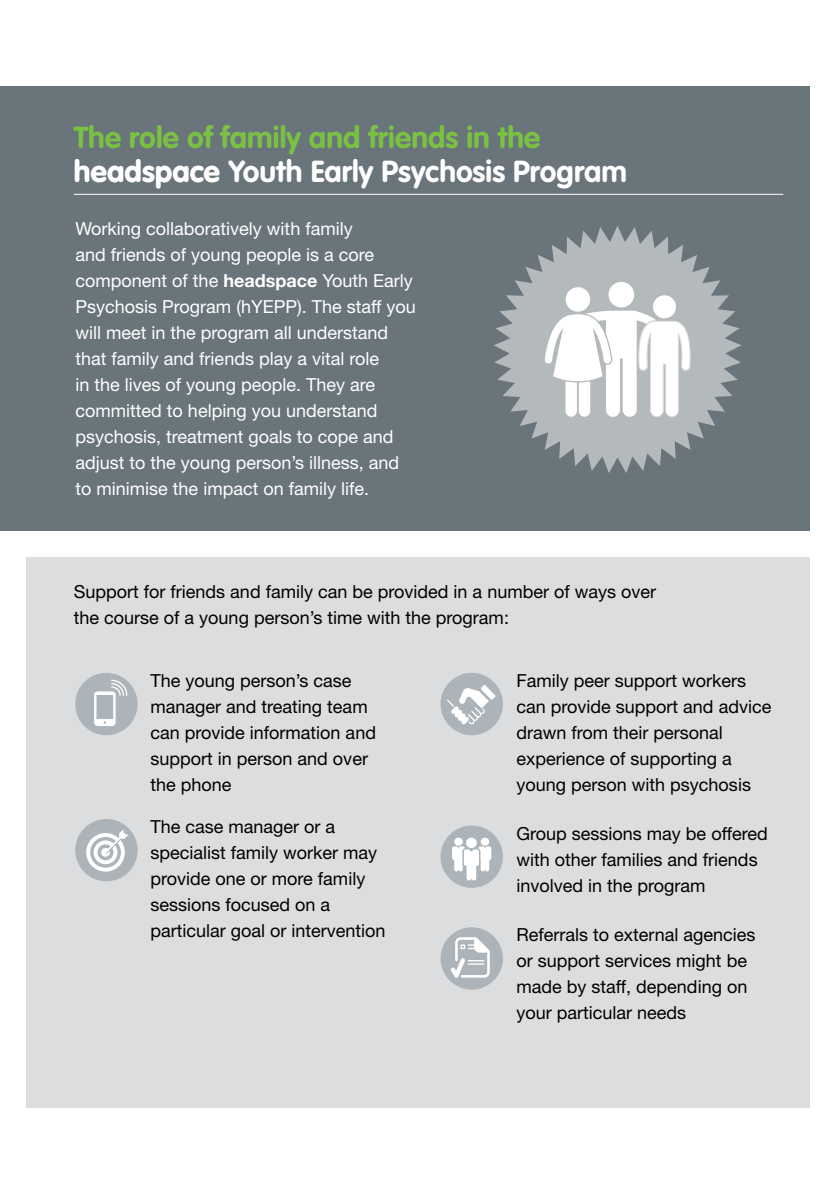
<style>
.page{position:relative;width:840px;height:1191px;background:#fff}
.page>*{position:absolute;margin:0;border:0;box-sizing:border-box;transform-origin:0 0}
.t1{font:700 30px/34px "VAG Rounded";letter-spacing:.005em;color:#7ac143}
.t2{font:18px/26px "Helvetica Neue";color:#000}
.t3{font:18px/26px "Helvetica Neue";color:#fff}
.s1{font-weight:900;color:#fff}
.s2{color:#fff}
.s3{font-family:"Helvetica Neue CE";font-weight:700}
</style>
<div class="page">
<div style="left:0;top:86px;width:808px;height:445px;background:#6a747b"></div>
<svg style="left:494px;top:226px;width:247px;height:247px;fill:#b4b9bc"></svg>
<div style="left:26px;top:557px;width:782px;height:550px;background:#dcddde"></div>
<hr style="left:74px;top:194px;width:708px;height:1px;background:#fff">
<div style="left:608px;top:282px;width:25px;height:25px;background:#fff;border-radius:50%"></div>
<svg style="left:544px;top:286px;width:146px;height:131px;background:#e1e3e4"></svg>
<div style="left:75px;top:673px;width:62px;height:62px;background:#acb4ba;border-radius:50%"></div>
<svg style="left:94px;top:680px;width:33px;height:46px"></svg>
<div style="left:75px;top:819px;width:62px;height:62px;background:#acb4ba;border-radius:50%"></div>
<svg style="left:86px;top:830px;width:42px;height:41px"></svg>
<div style="left:440px;top:673px;width:62px;height:62px;background:#acb4ba;border-radius:50%"></div>
<svg style="left:446px;top:685px;width:49px;height:39px"></svg>
<div style="left:440px;top:825px;width:62px;height:63px;background:#acb4ba;border-radius:50%"></div>
<div style="left:480px;top:837px;width:9px;height:8px;background:#fff;border-radius:50%"></div>
<div style="left:454px;top:837px;width:8px;height:8px;background:#fff;border-radius:50%"></div>
<div style="left:465px;top:837px;width:11px;height:11px;background:#fff;border-radius:50%"></div>
<svg style="left:452px;top:846px;width:39px;height:34px"></svg>
<div style="left:440px;top:927px;width:62px;height:62px;background:#acb4ba;border-radius:50%"></div>
<svg style="left:451px;top:937px;width:38px;height:40px"></svg>
<h1 class="t1" style="left:74px;top:122px;width:554px">The role of family and friends in the <span class="s1">headspace</span> <span class="s2">Youth Early Psychosis Program</span></h1>
<p class="t3" style="left:75px;top:215px;width:342px">Working collaboratively with family<br>and friends of young people is a core component of the <span class="s3">headspace</span> Youth Early Psychosis Program (hYEPP). The staff you will meet in the program all understand that family and friends play a vital role<br>in the lives of young people. They are committed to helping you understand psychosis, treatment goals to cope and adjust to the young person’s illness, and to minimise the impact on family life.</p>
<p class="t2" style="left:74px;top:578px;width:583px">Support for friends and family can be provided in a number of ways over the course of a young person’s time with the program:</p>
<p class="t2" style="left:150px;top:667px;width:227px">The young person’s case manager and treating team can provide information and support in person and over the phone</p>
<p class="t2" style="left:150px;top:813px;width:237px">The case manager or a specialist family worker may provide one or more family sessions focused on a particular goal or intervention</p>
<p class="t2" style="left:516px;top:667px;width:256px">Family peer support workers can provide support and advice drawn from their personal experience of supporting a young person with psychosis</p>
<p class="t2" style="left:516px;top:820px;width:253px">Group sessions may be offered with other families and friends involved in the program</p>
<p class="t2" style="left:516px;top:921px;width:240px">Referrals to external agencies or support services might be made by staff, depending on your particular needs</p>
</div>
